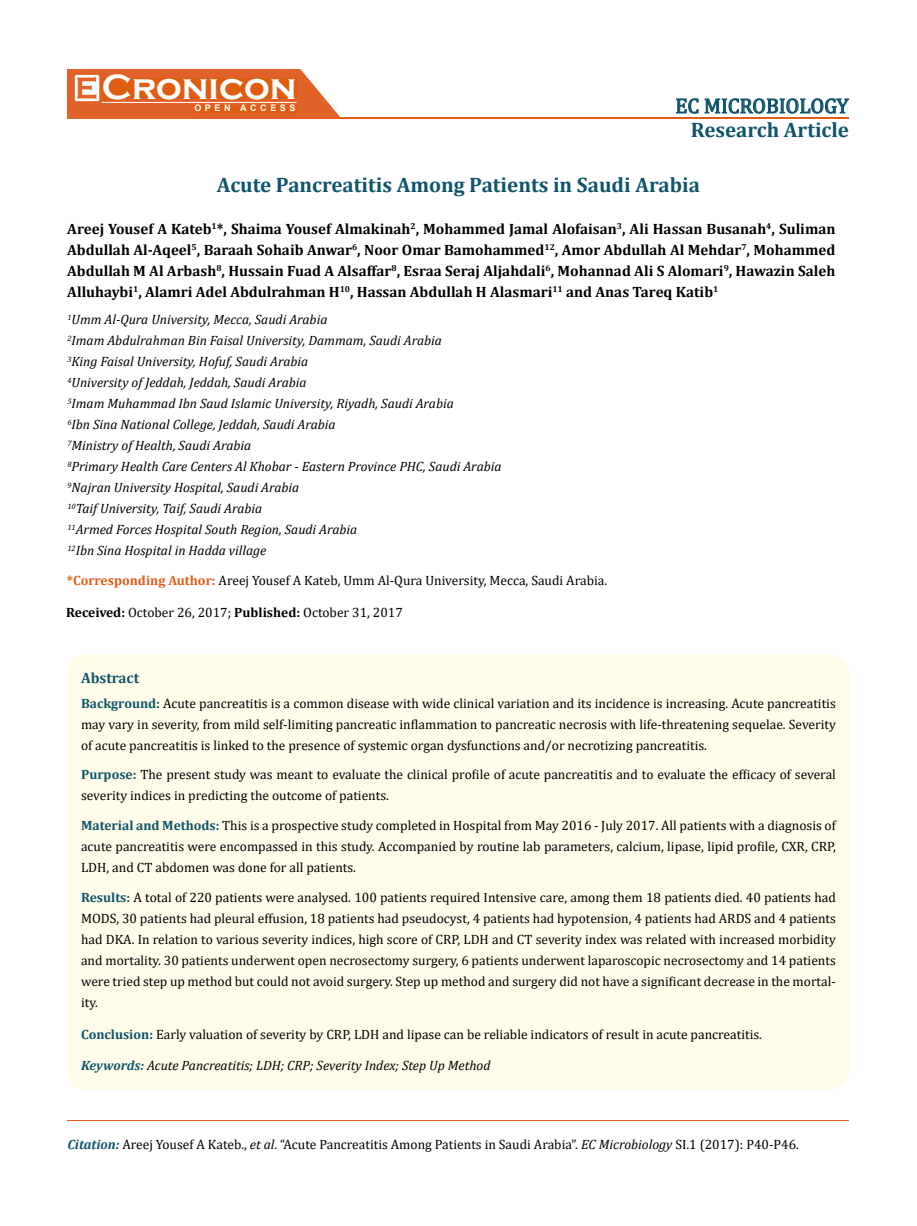
<style>
.page{position:relative;width:917px;height:1226px;background:#fff}
.page>*{position:absolute;margin:0;border:0;box-sizing:border-box;transform-origin:0 0}
.t1{font:700 36px "Copperplate Gothic";color:#fff}
.t2{font:700 21px "Cambria";color:#0e546a}
.t3{font:21px "Cambria";color:#0e546a}
.t4{font:700 15px/21px "Cambria";color:#000;text-align:justify}
.t5{font:700 15px "Cambria";color:#0e546a}
.t6{font:13.5px/21px "Cambria";color:#000;text-align:justify}
.t7{font:italic 13.5px/21px "Cambria";color:#000}
.t8{font:700 9px "Arial";letter-spacing:.4em;color:#fff}
.s1{font-weight:700;color:#e05d1a}
.s2{font-weight:700}
.s3{font-weight:700;color:#0e546a}
.s4{font-weight:700;font-style:italic;color:#0e546a}
.s5{font-style:italic}
</style>
<div class="page">
<div style="left:67px;top:70px;width:290px;height:49px;background:#e06228"></div>
<svg style="left:300px;top:69px;width:90px;height:49px"></svg>
<img style="left:75px;top:75px;width:24px;height:26px">
<div style="left:102px;top:79px;width:195px;height:21px;background:#df5d11"></div>
<div style="left:194px;top:105px;width:103px;height:7px;background:#df5d11"></div>
<svg style="left:676px;top:98px;width:173px;height:16px"></svg>
<hr style="left:102px;top:102px;width:194px;height:1px;background:#fff">
<hr style="left:279px;top:118px;width:569px;height:1px;background:#e05d1a">
<hr style="left:67px;top:1120px;width:782px;height:1px;background:#e05d1a">
<div style="left:67px;top:654px;width:782px;height:435px;background:#fffde9;border-radius:18px"></div>
<h1 class="t1" style="left:102px;top:68px;width:196px">Cronicon</h1>
<p class="t8" style="left:194px;top:102px;width:103px">OPEN ACCESS</p>
<h2 class="t3" style="left:675px;top:93px;width:175px">EC MICROBIOLOGY</h2>
<h2 class="t2" style="left:690px;top:115px;width:160px">Research Article</h2>
<h2 class="t2" style="left:217px;top:169px;width:484px">Acute Pancreatitis Among Patients in Saudi Arabia</h2>
<p class="t4" style="left:67px;top:217px;width:769px">Areej Yousef A Kateb<sup>1</sup>*, Shaima Yousef Almakinah<sup>2</sup>, Mohammed Jamal Alofaisan<sup>3</sup>, Ali Hassan Busanah<sup>4</sup>, Suliman Abdullah Al-Aqeel<sup>5</sup>, Baraah Sohaib Anwar<sup>6</sup>, Noor Omar Bamohammed<sup>12</sup>, Amor Abdullah Al Mehdar<sup>7</sup>, Mohammed Abdullah M Al Arbash<sup>8</sup>, Hussain Fuad A Alsaffar<sup>8</sup>, Esraa Seraj Aljahdali<sup>6</sup>, Mohannad Ali S Alomari<sup>9</sup>, Hawazin Saleh Alluhaybi<sup>1</sup>, Alamri Adel Abdulrahman H<sup>10</sup>, Hassan Abdullah H Alasmari<sup>11</sup> and Anas Tareq Katib<sup>1</sup></p>
<p class="t7" style="left:67px;top:308px;width:435px"><sup>1</sup>Umm Al-Qura University, Mecca, Saudi Arabia<br><sup>2</sup>Imam Abdulrahman Bin Faisal University, Dammam, Saudi Arabia<br><sup>3</sup>King Faisal University, Hofuf, Saudi Arabia<br><sup>4</sup>University of Jeddah, Jeddah, Saudi Arabia<br><sup>5</sup>Imam Muhammad Ibn Saud Islamic University, Riyadh, Saudi Arabia<br><sup>6</sup>Ibn Sina National College, Jeddah, Saudi Arabia<br><sup>7</sup>Ministry of Health, Saudi Arabia<br><sup>8</sup>Primary Health Care Centers Al Khobar - Eastern Province PHC, Saudi Arabia <sup>9</sup>Najran University Hospital, Saudi Arabia<br><sup>10</sup>Taif University, Taif, Saudi Arabia<br><sup>11</sup>Armed Forces Hospital South Region, Saudi Arabia<br><sup>12</sup>Ibn Sina Hospital in Hadda village</p>
<p class="t6" style="left:67px;top:570px;width:541px"><span class="s1">*Corresponding Author:</span> Areej Yousef A Kateb, Umm Al-Qura University, Mecca, Saudi Arabia.</p>
<p class="t6" style="left:66px;top:602px;width:338px"><span class="s2">Received:</span> October 26, 2017; <span class="s2">Published:</span> October 31, 2017</p>
<p class="t5" style="left:81px;top:667px;width:60px">Abstract</p>
<p class="t6" style="left:81px;top:693px;width:756px"><span class="s3">Background:</span> Acute pancreatitis is a common disease with wide clinical variation and its incidence is increasing. Acute pancreatitis may vary in severity, from mild self-limiting pancreatic inflammation to pancreatic necrosis with life-threatening sequelae. Severity of acute pancreatitis is linked to the presence of systemic organ dysfunctions and/or necrotizing pancreatitis.</p>
<p class="t6" style="left:81px;top:764px;width:756px"><span class="s3">Purpose:</span> The present study was meant to evaluate the clinical profile of acute pancreatitis and to evaluate the efficacy of several severity indices in predicting the outcome of patients.</p>
<p class="t6" style="left:81px;top:814px;width:756px"><span class="s3">Material and Methods:</span> This is a prospective study completed in Hospital from May 2016 - July 2017. All patients with a diagnosis of acute pancreatitis were encompassed in this study. Accompanied by routine lab parameters, calcium, lipase, lipid profile, CXR, CRP, LDH, and CT abdomen was done for all patients.</p>
<p class="t6" style="left:81px;top:887px;width:756px"><span class="s3">Results:</span> A total of 220 patients were analysed. 100 patients required Intensive care, among them 18 patients died. 40 patients had MODS, 30 patients had pleural effusion, 18 patients had pseudocyst, 4 patients had hypotension, 4 patients had ARDS and 4 patients had DKA. In relation to various severity indices, high score of CRP, LDH and CT severity index was related with increased morbidity and mortality. 30 patients underwent open necrosectomy surgery, 6 patients underwent laparoscopic necrosectomy and 14 patients were tried step up method but could not avoid surgery. Step up method and surgery did not have a significant decrease in the mortal&shy;ity.</p>
<p class="t6" style="left:81px;top:1024px;width:682px"><span class="s3">Conclusion:</span> Early valuation of severity by CRP, LDH and lipase can be reliable indicators of result in acute pancreatitis.</p>
<p class="t7" style="left:81px;top:1054px;width:411px"><span class="s3">Keywords:</span> Acute Pancreatitis; LDH; CRP; Severity Index; Step Up Method</p>
<p class="t6" style="left:67px;top:1133px;width:733px"><span class="s4">Citation:</span> Areej Yousef A Kateb., <span class="s5">et al</span>. “Acute Pancreatitis Among Patients in Saudi Arabia”. <span class="s5">EC Microbiology</span> SI.1 (2017): P40-P46.</p>
</div>
